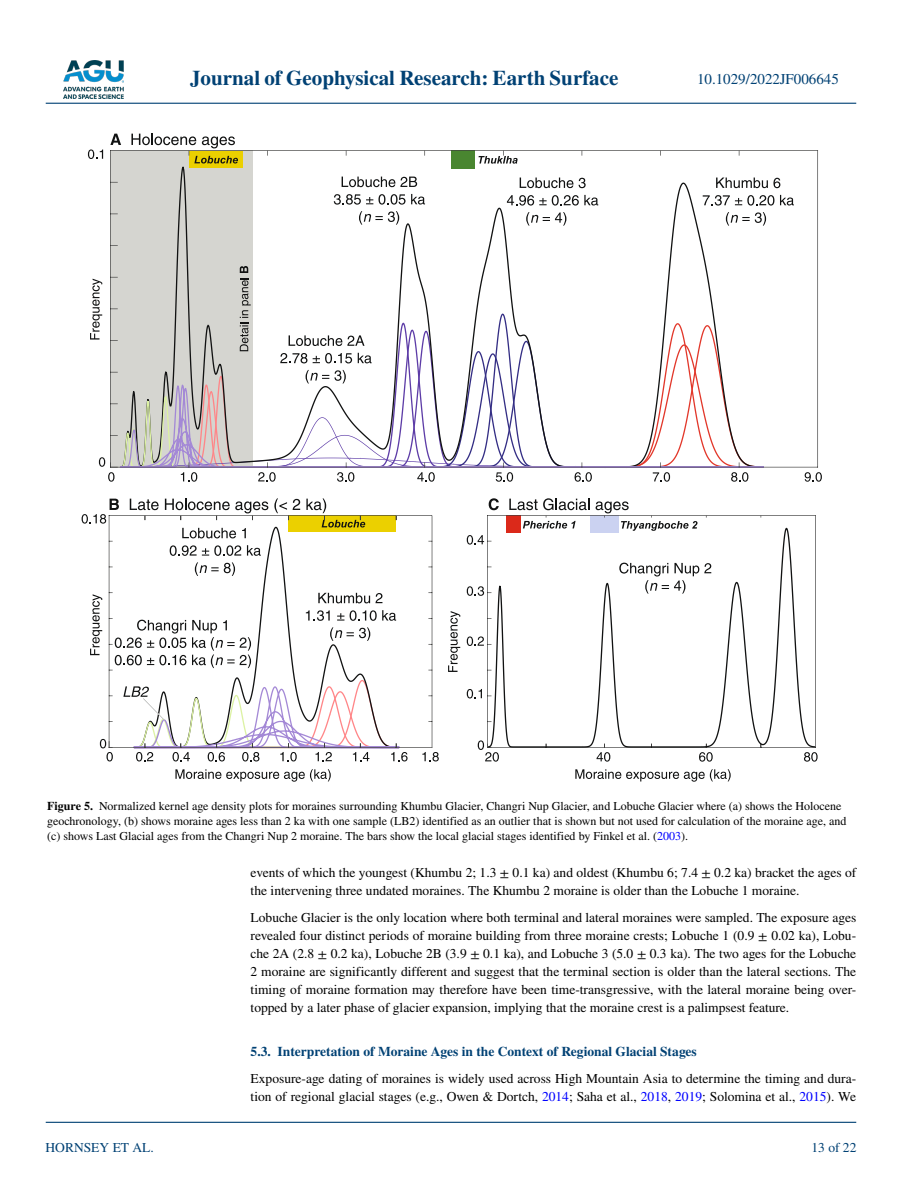
<style>
.page{position:relative;width:902px;height:1183px;background:#fff}
.page>*{position:absolute;margin:0;border:0;box-sizing:border-box;transform-origin:0 0}
.t1{font:700 21px "STIX";color:#004174}
.t2{font:15px "STIX";color:#004174}
.t3{font:13.5px/18px "STIX";color:#000}
.t4{font:700 13.5px "STIX";color:#004174}
.t5{font:13.5px "STIX";color:#004174}
.t6{font:12px/15px "STIX";color:#000}
.s1{font-weight:700}
.s2{color:#00f}
</style>
<div class="page">
<img style="left:63px;top:60px;width:60px;height:39px">
<hr style="left:46px;top:103px;width:810px;height:1px;background:#004174">
<hr style="left:46px;top:1121px;width:810px;height:1px;background:#004174">
<div style="left:110px;top:150px;width:143px;height:317px;background:#d5d5d0"></div>
<svg style="left:189px;top:151px;width:53px;height:15px"></svg>
<div style="left:451px;top:151px;width:23px;height:18px;background:#498630"></div>
<div style="left:506px;top:515px;width:14px;height:17px;background:#db291a"></div>
<div style="left:590px;top:515px;width:29px;height:17px;background:#cbd2f1"></div>
<hr style="left:815px;top:515px;width:1px;height:232px;background:#3e3e3d">
<hr style="left:487px;top:747px;width:328px;height:1px;background:#3e3e3d">
<hr style="left:487px;top:515px;width:328px;height:1px;background:#3e3e3d">
<hr style="left:487px;top:515px;width:1px;height:232px;background:#3e3e3d">
<svg style="left:596px;top:747px;width:14px;height:14px"></svg>
<svg style="left:699px;top:747px;width:13px;height:14px"></svg>
<svg style="left:804px;top:752px;width:13px;height:9px"></svg>
<svg style="left:575px;top:769px;width:155px;height:12px"></svg>
<svg style="left:448px;top:611px;width:12px;height:60px"></svg>
<svg style="left:477px;top:740px;width:22px;height:21px"></svg>
<svg style="left:466px;top:636px;width:22px;height:9px"></svg>
<svg style="left:466px;top:535px;width:22px;height:9px"></svg>
<svg style="left:466px;top:586px;width:22px;height:9px"></svg>
<svg style="left:466px;top:688px;width:22px;height:10px"></svg>
<svg style="left:488px;top:527px;width:327px;height:220px"></svg>
<svg style="left:175px;top:769px;width:156px;height:12px"></svg>
<svg style="left:163px;top:166px;width:599px;height:218px"></svg>
<svg style="left:131px;top:384px;width:598px;height:33px"></svg>
<hr style="left:817px;top:150px;width:1px;height:317px;background:#3e3e3d">
<svg style="left:478px;top:151px;width:39px;height:13px"></svg>
<hr style="left:110px;top:466px;width:708px;height:1px;background:#3e3e3d">
<hr style="left:110px;top:150px;width:708px;height:1px;background:#3e3e3d">
<hr style="left:110px;top:150px;width:1px;height:317px;background:#3e3e3d">
<svg style="left:804px;top:472px;width:17px;height:9px"></svg>
<svg style="left:99px;top:417px;width:664px;height:64px"></svg>
<svg style="left:88px;top:149px;width:15px;height:10px"></svg>
<svg style="left:90px;top:278px;width:12px;height:61px"></svg>
<svg style="left:422px;top:752px;width:17px;height:9px"></svg>
<svg style="left:100px;top:738px;width:13px;height:23px"></svg>
<svg style="left:109px;top:515px;width:323px;height:232px"></svg>
<svg style="left:90px;top:594px;width:12px;height:61px"></svg>
<svg style="left:488px;top:498px;width:10px;height:12px"></svg>
<svg style="left:509px;top:498px;width:80px;height:30px"></svg>
<svg style="left:595px;top:501px;width:102px;height:29px"></svg>
<svg style="left:110px;top:134px;width:11px;height:11px"></svg>
<svg style="left:131px;top:134px;width:107px;height:29px"></svg>
<svg style="left:82px;top:498px;width:37px;height:25px"></svg>
<svg style="left:130px;top:498px;width:29px;height:22px"></svg>
<svg style="left:165px;top:498px;width:103px;height:22px"></svg>
<svg style="left:274px;top:498px;width:26px;height:22px"></svg>
<svg style="left:306px;top:498px;width:59px;height:29px"></svg>
<svg style="left:716px;top:177px;width:51px;height:11px"></svg>
<svg style="left:773px;top:178px;width:7px;height:10px"></svg>
<svg style="left:702px;top:195px;width:91px;height:10px"></svg>
<svg style="left:725px;top:212px;width:41px;height:13px"></svg>
<svg style="left:519px;top:177px;width:66px;height:11px"></svg>
<svg style="left:507px;top:195px;width:71px;height:10px"></svg>
<svg style="left:584px;top:195px;width:14px;height:10px"></svg>
<svg style="left:526px;top:212px;width:40px;height:13px"></svg>
<svg style="left:619px;top:562px;width:92px;height:31px"></svg>
<svg style="left:288px;top:335px;width:76px;height:11px"></svg>
<svg style="left:280px;top:353px;width:91px;height:10px"></svg>
<svg style="left:305px;top:370px;width:41px;height:13px"></svg>
<svg style="left:341px;top:176px;width:76px;height:11px"></svg>
<svg style="left:334px;top:194px;width:71px;height:10px"></svg>
<svg style="left:411px;top:194px;width:14px;height:10px"></svg>
<svg style="left:359px;top:211px;width:40px;height:14px"></svg>
<svg style="left:115px;top:619px;width:71px;height:28px"></svg>
<svg style="left:115px;top:654px;width:71px;height:11px"></svg>
<svg style="left:192px;top:619px;width:59px;height:49px"></svg>
<svg style="left:182px;top:527px;width:54px;height:11px"></svg>
<svg style="left:242px;top:528px;width:4px;height:10px"></svg>
<svg style="left:170px;top:545px;width:26px;height:10px"></svg>
<svg style="left:202px;top:545px;width:39px;height:10px"></svg>
<svg style="left:247px;top:545px;width:14px;height:10px"></svg>
<svg style="left:195px;top:562px;width:23px;height:13px"></svg>
<svg style="left:224px;top:562px;width:11px;height:13px"></svg>
<svg style="left:318px;top:592px;width:64px;height:11px"></svg>
<svg style="left:306px;top:610px;width:23px;height:10px"></svg>
<svg style="left:337px;top:610px;width:39px;height:10px"></svg>
<svg style="left:382px;top:610px;width:14px;height:10px"></svg>
<svg style="left:330px;top:627px;width:40px;height:13px"></svg>
<svg style="left:123px;top:679px;width:284px;height:82px"></svg>
<h1 class="t1" style="left:190px;top:66px;width:430px">Journal of Geophysical Research: Earth Surface</h1>
<p class="t2" style="left:697px;top:69px;width:143px">10.1029/2022JF006645</p>
<p class="t6" style="left:47px;top:799px;width:800px"><span class="s1">Figure 5.</span> Normalized kernel age density plots for moraines surrounding Khumbu Glacier, Changri Nup Glacier, and Lobuche Glacier where (a) shows the Holocene geochronology, (b) shows moraine ages less than 2 ka with one sample (LB2) identified as an outlier that is shown but not used for calculation of the moraine age, and (c) shows Last Glacial ages from the Changri Nup 2 moraine. The bars show the local glacial stages identified by Finkel et al. (<span class="s2">2003</span>).</p>
<p class="t5" style="left:45px;top:1138px;width:110px">HORNSEY ET AL.</p>
<p class="t3" style="left:250px;top:864px;width:607px">events of which the youngest (Khumbu 2; 1.3 ± 0.1 ka) and oldest (Khumbu 6; 7.4 ± 0.2 ka) bracket the ages of the intervening three undated moraines. The Khumbu 2 moraine is older than the Lobuche 1 moraine.</p>
<p class="t3" style="left:250px;top:909px;width:607px;text-align:justify">Lobuche Glacier is the only location where both terminal and lateral moraines were sampled. The exposure ages revealed four distinct periods of moraine building from three moraine crests; Lobuche 1 (0.9 ± 0.02 ka), Lobu&shy;che 2A (2.8 ± 0.2 ka), Lobuche 2B (3.9 ± 0.1 ka), and Lobuche 3 (5.0 ± 0.3 ka). The two ages for the Lobuche 2 moraine are significantly different and suggest that the terminal section is older than the lateral sections. The timing of moraine formation may therefore have been time-transgressive, with the lateral moraine being over&shy;topped by a later phase of glacier expansion, implying that the moraine crest is a palimpsest feature.</p>
<p class="t4" style="left:250px;top:1043px;width:447px">5.3. Interpretation of Moraine Ages in the Context of Regional Glacial Stages</p>
<p class="t3" style="left:250px;top:1070px;width:607px">Exposure-age dating of moraines is widely used across High Mountain Asia to determine the timing and dura&shy;tion of regional glacial stages (e.g., Owen &amp; Dortch, <span class="s2">2014</span>; Saha et al., <span class="s2">2018</span>, <span class="s2">2019</span>; Solomina et al., <span class="s2">2015</span>). We</p>
<p class="t5" style="left:811px;top:1138px;width:46px">13 of 22</p>
</div>
